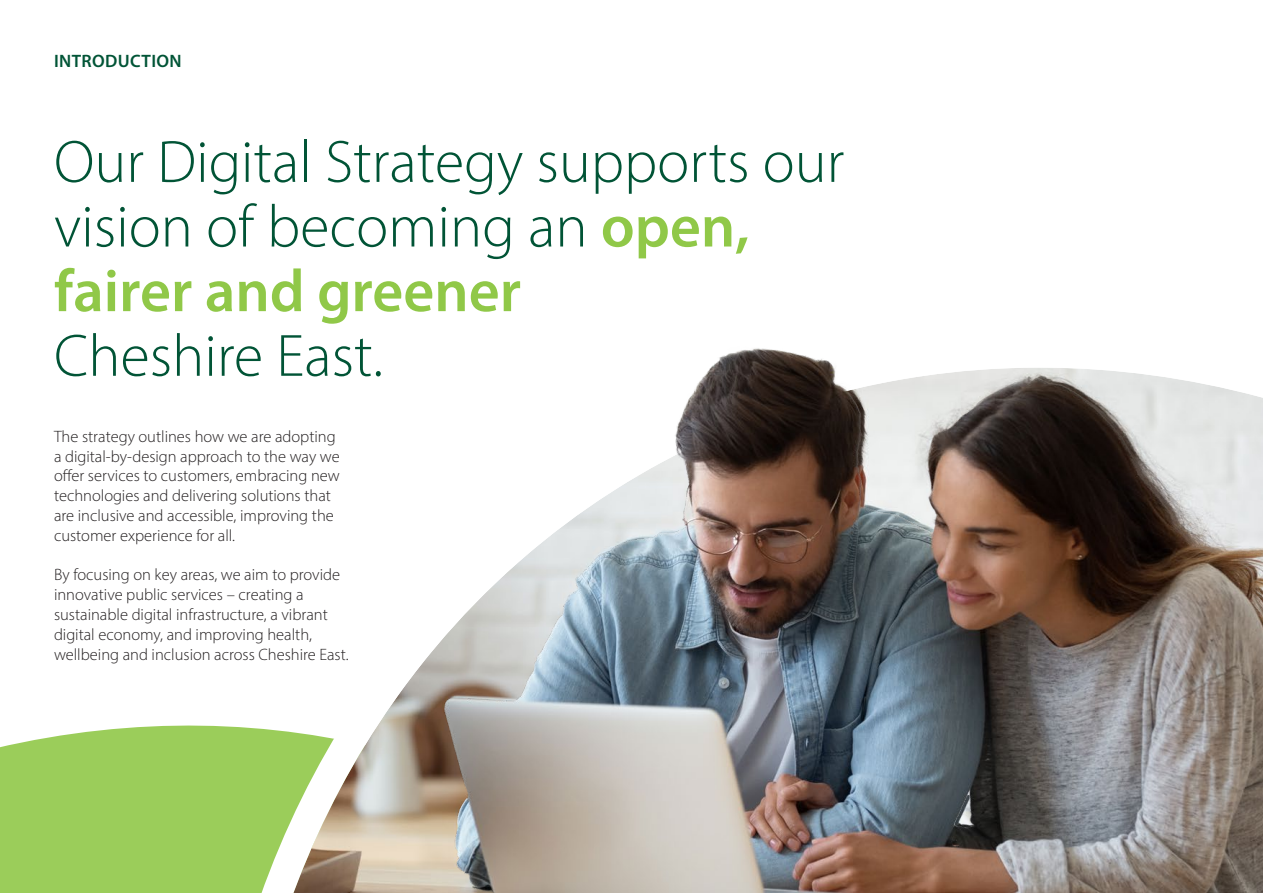
<style>
.page{position:relative;width:1263px;height:893px;background:#fff}
.page>*{position:absolute;margin:0;border:0;box-sizing:border-box;transform-origin:0 0}
.t1{font:300 60.15px/64.7px "Myriad Pro";color:#015436}
.t2{font:600 18px "Myriad Pro";letter-spacing:.02em;color:#015436}
.t3{font:300 16.5px/19.8px "Myriad Pro";color:#231f20}
.s1{font-weight:600;color:#90c848}
</style>
<div class="page">
<div style="left:0;top:725px;width:182px;height:168px;background:#9bcd5a"></div>
<div style="left:182px;top:725px;width:96px;height:168px;background:#9bcd5a"></div>
<img style="left:278px;top:348px;width:985px;height:545px">
<p class="t2" style="left:54px;top:49px;width:129px">INTRODUCTION</p>
<p class="t1" style="left:54px;top:129px;width:792px">Our Digital Strategy supports our vision of becoming an <span class="s1">open, fairer and greener<br></span>Cheshire East.</p>
<p class="t3" style="left:54px;top:426px;width:287px">The strategy outlines how we are adopting a digital-by-design approach to the way we offer services to customers, embracing new technologies and delivering solutions that are inclusive and accessible, improving the customer experience for all.</p>
<p class="t3" style="left:54px;top:565px;width:296px">By focusing on key areas, we aim to provide innovative public services – creating a sustainable digital infrastructure, a vibrant digital economy, and improving health, wellbeing and inclusion across Cheshire East.</p>
</div>
